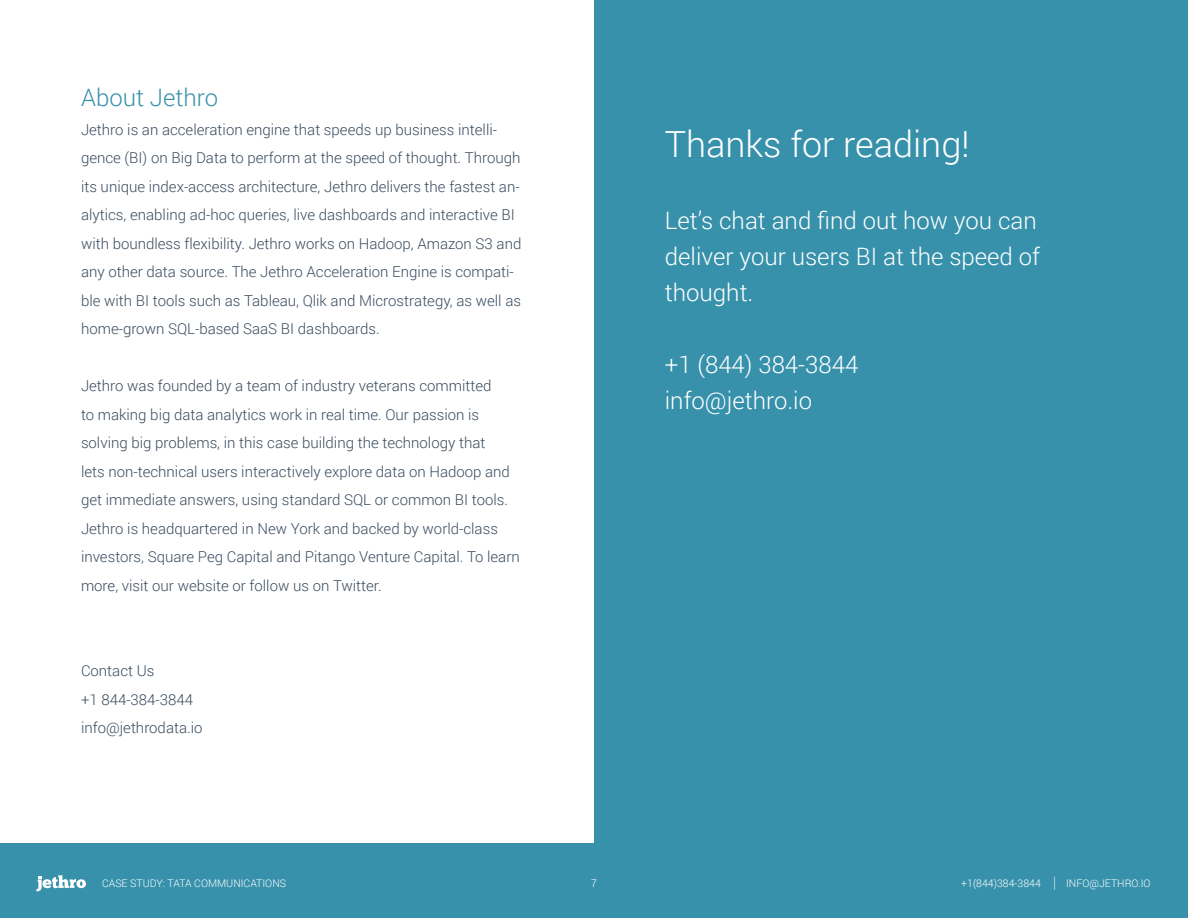
<style>
.page{position:relative;width:1188px;height:918px;background:#fff}
.page>*{position:absolute;margin:0;border:0;box-sizing:border-box;transform-origin:0 0}
.t1{font:300 36px "Roboto";color:#fff}
.t2{font:300 24px/36px "Roboto";color:#fff}
.t3{font:300 24px "Roboto";color:#3791ab}
.t4{font:300 15.75px "Roboto";color:#fff;scale:.67 1}
.t5{font:300 15px/28.5px "Roboto";color:#394b5e}
.t6{font:300 10.5px "Roboto";color:#fff}
</style>
<div class="page">
<div style="left:0;top:843px;width:1188px;height:75px;background:#3791ab"></div>
<svg style="left:36px;top:875px;width:50px;height:16px"></svg>
<div style="left:594px;top:0;width:594px;height:843px;background:#3791ab"></div>
<p class="t3" style="left:81px;top:81px;width:139px">About Jethro</p>
<p class="t5" style="left:81px;top:115px;width:418px">Jethro is an acceleration engine that speeds up business intelli-</p>
<p class="t5" style="left:81px;top:143px;width:441px">gence (BI) on Big Data to perform at the speed of thought. Through</p>
<p class="t5" style="left:81px;top:172px;width:440px">its unique index-access architecture, Jethro delivers the fastest an-</p>
<p class="t5" style="left:81px;top:200px;width:435px">alytics, enabling ad-hoc queries, live dashboards and interactive BI</p>
<p class="t5" style="left:81px;top:229px;width:442px">with boundless flexibility. Jethro works on Hadoop, Amazon S3 and</p>
<p class="t5" style="left:81px;top:257px;width:434px">any other data source. The Jethro Acceleration Engine is compati-</p>
<p class="t5" style="left:81px;top:286px;width:442px">ble with BI tools such as Tableau, Qlik and Microstrategy, as well as</p>
<p class="t5" style="left:81px;top:314px;width:300px">home-grown SQL-based SaaS BI dashboards.</p>
<p class="t5" style="left:81px;top:371px;width:440px">Jethro was founded by a team of industry veterans committed<br>to making big data analytics work in real time. Our passion is solving big problems in, this case building the technology that<br>lets non-technical users interactively explore data on Hadoop and get immediate answers, using standard SQL or common BI tools.<br>Jethro is headquartered in New York and backed by world-class investors, Square Peg Capital and Pitango Venture Capital. To learn more, visit our website or follow us on Twitter.</p>
<p class="t5" style="left:81px;top:656px;width:75px">Contact Us</p>
<p class="t5" style="left:81px;top:685px;width:114px">+1 844-384-3844</p>
<p class="t5" style="left:81px;top:713px;width:123px">info@jethrodata i o.</p>
<p class="t6" style="left:102px;top:876px;width:186px">CASE STUDY: TATA COMMUNICATIONS</p>
<p class="t1" style="left:665px;top:119px;width:306px">Thanks for reading!</p>
<p class="t2" style="left:665px;top:202px;width:373px">Lets’ chat and find out how you can</p>
<p class="t2" style="left:665px;top:238px;width:377px">deliver your users BI at the speed of thought.</p>
<p class="t2" style="left:665px;top:346px;width:195px">+1 )844( 384-3844</p>
<p class="t2" style="left:665px;top:382px;width:149px">info@jethro i o.</p>
<p class="t6" style="left:591px;top:876px;width:7px">7</p>
<p class="t6" style="left:961px;top:876px;width:81px">+1(844)384-3844</p>
<p class="t4" style="left:1054px;top:872px;width:5px">|</p>
<p class="t6" style="left:1066px;top:876px;width:86px">INFO@JETHRO I O.</p>
</div>
